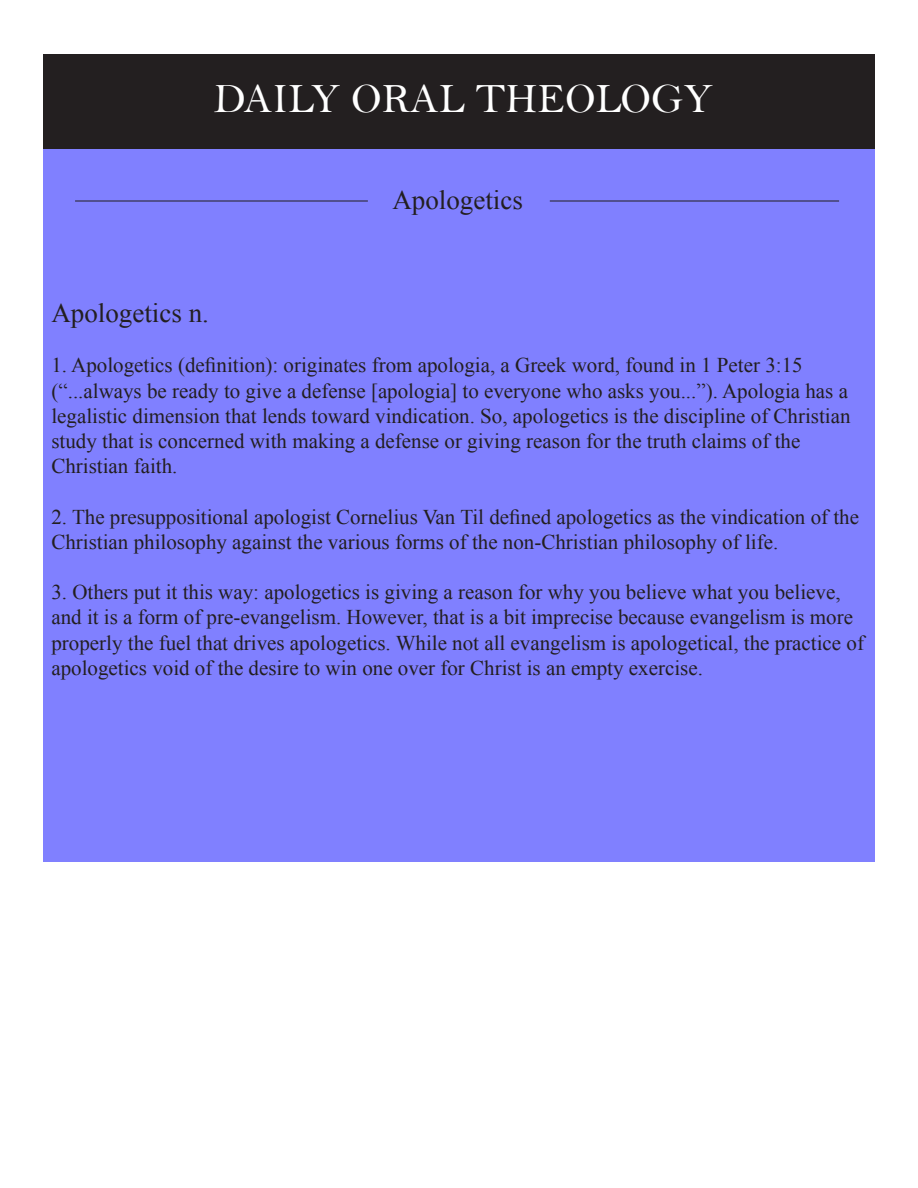
<style>
.page{position:relative;width:918px;height:1188px;background:#fff}
.page>*{position:absolute;margin:0;border:0;box-sizing:border-box;transform-origin:0 0}
.t1{font:42px "Bell";color:#fff}
.t2{font:27px "Times New Roman";color:#231f20}
.t3{font:21px/25.2px "Times New Roman";color:#231f20}
</style>
<div class="page">
<div style="left:43px;top:54px;width:832px;height:808px;background:#8080ff"></div>
<div style="left:43px;top:54px;width:832px;height:94px;background:#231f20"></div>
<hr style="left:75px;top:201px;width:293px;height:1px;background:#231f20">
<hr style="left:550px;top:201px;width:289px;height:1px;background:#231f20">
<p class="t1" style="left:214px;top:74px;width:501px">DAILY ORAL THEOLOGY</p>
<p class="t2" style="left:392px;top:184px;width:132px">Apologetics</p>
<p class="t2" style="left:51px;top:297px;width:159px">Apologetics n.</p>
<p class="t3" style="left:51px;top:353px;width:753px">1. Apologetics (definition): originates from apologia, a Greek word, found in 1 Peter 3:15</p>
<p class="t3" style="left:51px;top:378px;width:801px">(“...always be ready to give a defense [apologia] to everyone who asks you...”). Apologia has a legalistic dimension that lends toward vindication. So, apologetics is the discipline of Christian study that is concerned with making a defense or giving reason for the truth claims of the Christian faith.</p>
<p class="t3" style="left:51px;top:504px;width:809px">2. The presuppositional apologist Cornelius Van Til defined apologetics as the vindication of the<br>Christian philosophy against the various forms of the non-Christian philosophy of life.</p>
<p class="t3" style="left:51px;top:579px;width:814px">3. Others put it this way: apologetics is giving a reason for why you believe what you believe, and it is a form of pre-evangelism. However, that is a bit imprecise because evangelism is more properly the fuel that drives apologetics. While not all evangelism is apologetical, the practice of apologetics void of the desire to win one over for Christ is an empty exercise.</p>
</div>
